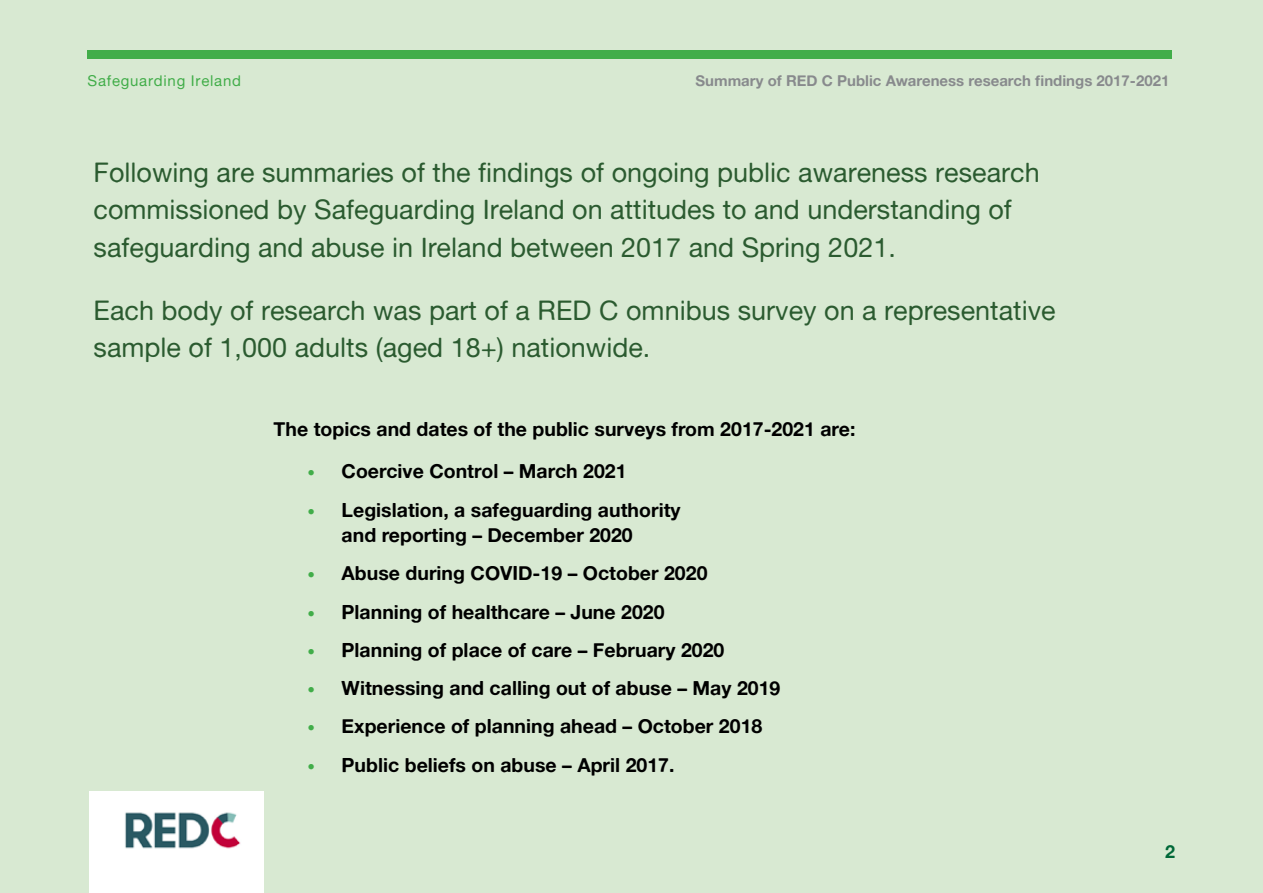
<style>
.page{position:relative;width:1263px;height:893px;background:#d8e9d2}
.page>*{position:absolute;margin:0;border:0;box-sizing:border-box;transform-origin:0 0}
.t1{font:27px/37.5px "Alte Haas Grotesk";color:#2b5b30}
.t2{font:19.5px/25.5px "Alte Haas Grotesk Bold";color:#000}
.t3{font:18px "Alte Haas Grotesk Bold";color:#006838}
.t4{font:15px "Alte Haas Grotesk Bold";color:#888a8d}
.t5{font:15px "Alte Haas Grotesk";letter-spacing:.05em;color:#41ad49}
.s1{font-family:"Alte Haas Grotesk";font-size:15px;color:#41ad49}
</style>
<div class="page">
<div style="left:88px;top:50px;width:1084px;height:9px;background:#41ad49"></div>
<div style="left:89px;top:791px;width:174px;height:102px;background:#fff"></div>
<img style="left:125px;top:812px;width:116px;height:37px">
<p class="t5" style="left:88px;top:72px;width:155px">Safeguarding Ireland</p>
<p class="t4" style="left:695px;top:72px;width:475px">Summary of RED C Public Awareness research findings 2017-2021</p>
<h1 class="t1" style="left:94px;top:153px;width:948px">Following are summaries of the findings of ongoing public awareness research commissioned by Safeguarding Ireland on attitudes to and understanding of safeguarding and abuse in Ireland between 2017 and Spring 2021.</h1>
<h1 class="t1" style="left:94px;top:291px;width:964px">Each body of research was part of a RED C omnibus survey on a representative sample of 1,000 adults (aged 18+) nationwide.</h1>
<p class="t2" style="left:274px;top:416px;width:583px">The topics and dates of the public surveys from 2017-2021 are:</p>
<p class="t2" style="left:308px;top:458px;width:321px"><span class="s1">•</span> Coercive Control – March 2021</p>
<p class="t2" style="left:342px;top:496px;width:341px;text-indent:-34px"><span class="s1">•</span> Legislation, a safeguarding authority and reporting – December 2020</p>
<p class="t2" style="left:308px;top:560px;width:401px"><span class="s1">•</span> Abuse during COVID-19 – October 2020</p>
<p class="t2" style="left:308px;top:598px;width:358px"><span class="s1">•</span> Planning of healthcare – June 2020</p>
<p class="t2" style="left:308px;top:637px;width:418px"><span class="s1">•</span> Planning of place of care – February 2020</p>
<p class="t2" style="left:308px;top:675px;width:474px"><span class="s1">•</span> Witnessing and calling out of abuse – May 2019</p>
<p class="t2" style="left:308px;top:713px;width:456px"><span class="s1">•</span> Experience of planning ahead – October 2018</p>
<p class="t2" style="left:308px;top:751px;width:368px"><span class="s1">•</span> Public beliefs on abuse – April 2017.</p>
<p class="t3" style="left:1165px;top:840px;width:12px">2</p>
</div>
